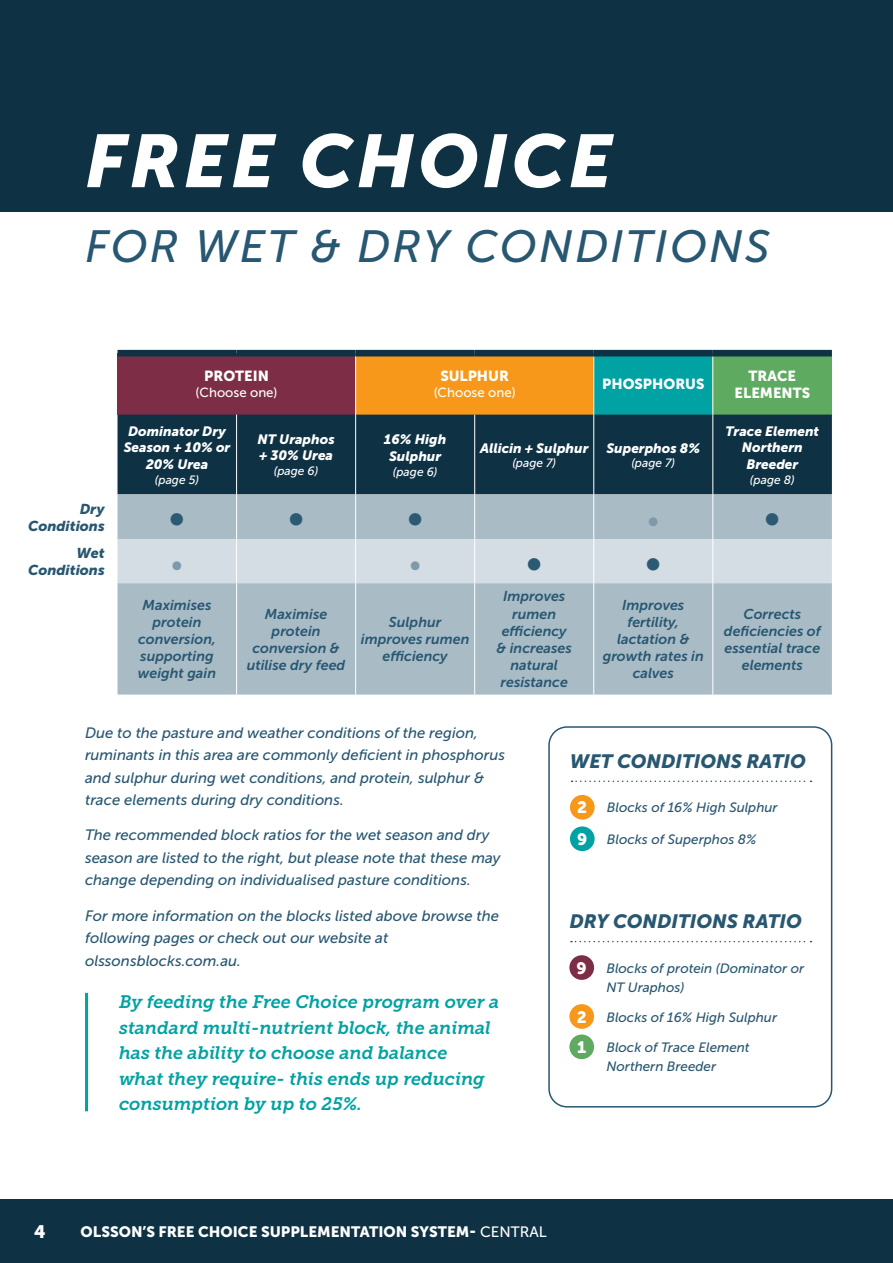
<style>
.page{position:relative;width:893px;height:1263px;background:#fff}
.page>*{position:absolute;margin:0;border:0;box-sizing:border-box;transform-origin:0 0}
.t1{font:italic 74.1px "Museo Sans 900";letter-spacing:.05em;color:#fff}
.t2{font:italic 45px "Museo Sans 500";letter-spacing:.05em;color:#285771}
.t3{font:33.3px "Museo Sans 900";color:#2c5a74}
.t4{font:33.3px "Minion Pro";color:#7e9aaa}
.t5{font:italic 19.2px "Museo Sans 900";color:#285771}
.t6{font:italic 18px/25.5px "Museo Slab 700";color:#00a2a3}
.t7{font:18px "Museo Sans 900";color:#fff}
.t8{font:16.5px "Museo Sans 900";color:#fff}
.t9{font:italic 15px/22.5px "Museo Sans 500";color:#285771}
.t10{font:15px "Museo Sans 900";color:#fff}
.t11{font:14.55px/17.4px "Museo Sans 900";color:#fff;text-align:center}
.t12{font:italic 14.25px/17.1px "Museo Sans 700";color:#285771;text-align:center}
.t13{font:italic 14.25px/17.1px "Museo Sans 900";color:#285771;text-align:right}
.t14{font:italic 13.5px/19.5px "Museo Sans 500";color:#285771}
.t15{font:italic 13.5px/16.8px "Museo Sans 900";color:#fff;text-align:center}
.t16{font:13.2px "Museo Sans 500";color:#fff}
.t17{font:italic 12px "Museo Sans 500";color:#fff}
.s1{font-family:"Museo Sans 500"}
</style>
<div class="page">
<div style="left:0;top:0;width:893px;height:211px;background:#0e3244"></div>
<div style="left:118px;top:353px;width:238px;height:62px;background:#7d2e46"></div>
<div style="left:356px;top:353px;width:238px;height:62px;background:#f7981b"></div>
<div style="left:594px;top:353px;width:119px;height:62px;background:#00a2a3"></div>
<div style="left:713px;top:353px;width:119px;height:62px;background:#5eaa61"></div>
<div style="left:118px;top:415px;width:714px;height:79px;background:#0e3244"></div>
<div style="left:118px;top:494px;width:714px;height:201px;background:#a9bcc6"></div>
<div style="left:118px;top:539px;width:714px;height:44px;background:#d4dde3"></div>
<hr style="left:236px;top:415px;width:1px;height:79px;background:#fff">
<hr style="left:355px;top:415px;width:1px;height:79px;background:#fff">
<hr style="left:474px;top:415px;width:1px;height:79px;background:#fff">
<hr style="left:593px;top:415px;width:1px;height:79px;background:#fff">
<hr style="left:712px;top:415px;width:1px;height:79px;background:#fff">
<hr style="left:236px;top:494px;width:1px;height:45px;background:#fff">
<hr style="left:355px;top:494px;width:1px;height:45px;background:#fff">
<hr style="left:474px;top:494px;width:1px;height:45px;background:#fff">
<hr style="left:593px;top:494px;width:1px;height:45px;background:#fff">
<hr style="left:712px;top:494px;width:1px;height:45px;background:#fff">
<hr style="left:236px;top:539px;width:1px;height:44px;background:#fff">
<hr style="left:355px;top:539px;width:1px;height:44px;background:#fff">
<hr style="left:474px;top:539px;width:1px;height:44px;background:#fff">
<hr style="left:593px;top:539px;width:1px;height:44px;background:#fff">
<hr style="left:712px;top:539px;width:1px;height:44px;background:#fff">
<hr style="left:236px;top:583px;width:1px;height:112px;background:#fff">
<hr style="left:355px;top:583px;width:1px;height:112px;background:#fff">
<hr style="left:474px;top:583px;width:1px;height:112px;background:#fff">
<hr style="left:593px;top:583px;width:1px;height:112px;background:#fff">
<hr style="left:712px;top:583px;width:1px;height:112px;background:#fff">
<hr style="left:593px;top:356px;width:1px;height:59px;background:#fff">
<hr style="left:712px;top:356px;width:1px;height:59px;background:#fff">
<div style="left:118px;top:350px;width:119px;height:6px;background:#0e3244"></div>
<div style="left:237px;top:350px;width:119px;height:6px;background:#0e3244"></div>
<div style="left:594px;top:350px;width:119px;height:6px;background:#0e3244"></div>
<div style="left:713px;top:350px;width:119px;height:6px;background:#0e3244"></div>
<hr style="left:355px;top:356px;width:1px;height:59px;background:#fff">
<div style="left:356px;top:350px;width:119px;height:6px;background:#0e3244"></div>
<div style="left:475px;top:350px;width:119px;height:6px;background:#0e3244"></div>
<svg style="left:571px;top:780px;width:240px;height:2px"></svg>
<div style="left:570px;top:826px;width:25px;height:25px;background:#00a2a3;border-radius:50%"></div>
<div style="left:570px;top:795px;width:25px;height:24px;background:#f7981b;border-radius:50%"></div>
<svg style="left:571px;top:941px;width:240px;height:1px"></svg>
<div style="left:569px;top:1034px;width:25px;height:25px;background:#5eaa61;border-radius:50%"></div>
<div style="left:569px;top:1004px;width:25px;height:25px;background:#f7981b;border-radius:50%"></div>
<div style="left:569px;top:955px;width:25px;height:25px;background:#7d2e46;border-radius:50%"></div>
<div style="left:548px;top:726px;width:284px;height:381px;border:2px solid #285771;border-radius:18px"></div>
<hr style="left:85px;top:993px;width:3px;height:118px;background:#00a2a3">
<div style="left:0;top:1199px;width:893px;height:64px;background:#0e3244"></div>
<h1 class="t1" style="left:85px;top:119px;width:529px">FREE CHOICE</h1>
<h2 class="t2" style="left:85px;top:222px;width:686px">FOR WET &amp; DRY CONDITIONS</h2>
<p class="t11" style="left:204px;top:368px;width:66px">PROTEIN</p>
<p class="t16" style="left:196px;top:385px;width:84px">(Choose one)</p>
<p class="t15" style="left:124px;top:422px;width:108px">Dominator Dry<br>Season + 10% or<br>20% Urea</p>
<p class="t17" style="left:155px;top:473px;width:46px">(page 5)</p>
<p class="t15" style="left:257px;top:431px;width:79px;line-height:16.2px;text-align:left">NT Uraphos + 30% Urea</p>
<p class="t17" style="left:274px;top:464px;width:46px">(page 6)</p>
<p class="t11" style="left:440px;top:368px;width:70px">SULPHUR</p>
<p class="t16" style="left:434px;top:385px;width:84px">(Choose one)</p>
<p class="t15" style="left:384px;top:430px;width:64px;line-height:17.4px">16% High<br>Sulphur</p>
<p class="t17" style="left:393px;top:465px;width:46px">(page 6)</p>
<p class="t15" style="left:480px;top:440px;width:110px">Allicin + Sulphur</p>
<p class="t17" style="left:512px;top:456px;width:45px">(page 7)</p>
<p class="t11" style="left:602px;top:375px;width:104px">PHOSPHORUS</p>
<p class="t11" style="left:735px;top:367px;width:77px">TRACE<br>ELEMENTS</p>
<p class="t15" style="left:606px;top:440px;width:95px">Superphos 8%</p>
<p class="t17" style="left:631px;top:456px;width:45px">(page 7)</p>
<p class="t15" style="left:726px;top:422px;width:95px">Trace Element<br>Northern<br>Breeder</p>
<p class="t17" style="left:750px;top:473px;width:46px">(page 8)</p>
<p class="t13" style="left:28px;top:500px;width:78px">Dry<br>Conditions</p>
<h3 class="t3" style="left:169px;top:499px;width:17px">•</h3>
<h3 class="t3" style="left:288px;top:499px;width:17px">•</h3>
<h3 class="t3" style="left:407px;top:499px;width:17px">•</h3>
<h3 class="t4" style="left:647px;top:496px;width:14px">•</h3>
<h3 class="t3" style="left:765px;top:499px;width:17px">•</h3>
<p class="t13" style="left:28px;top:544px;width:78px">Wet<br>Conditions</p>
<h3 class="t4" style="left:171px;top:540px;width:14px">•</h3>
<h3 class="t4" style="left:409px;top:540px;width:14px">•</h3>
<h3 class="t3" style="left:526px;top:543px;width:17px">•</h3>
<h3 class="t3" style="left:645px;top:543px;width:17px">•</h3>
<p class="t12" style="left:138px;top:596px;width:80px">Maximises protein conversion, supporting weight gain</p>
<p class="t12" style="left:247px;top:605px;width:100px">Maximise protein conversion &amp; utilise dry feed</p>
<p class="t12" style="left:361px;top:614px;width:110px">Sulphur improves rumen efficiency</p>
<p class="t12" style="left:496px;top:588px;width:77px">Improves rumen efficiency &amp; increases natural resistance</p>
<p class="t12" style="left:603px;top:596px;width:103px">Improves fertility, lactation &amp; growth rates in calves</p>
<p class="t12" style="left:724px;top:605px;width:98px">Corrects deficiencies of essential trace elements</p>
<p class="t9" style="left:85px;top:721px;width:421px">Due to the pasture and weather conditions of the region, ruminants in this area are commonly deficient in phosphorus and sulphur during wet conditions, and protein, sulphur &amp; trace elements during dry conditions.</p>
<p class="t9" style="left:85px;top:824px;width:417px">The recommended block ratios for the wet season and dry season are listed to the right, but please note that these may change depending on individualised pasture conditions.</p>
<p class="t9" style="left:85px;top:904px;width:416px">For more information on the blocks listed above browse the following pages or check out our website at olssonsblocks.com.au.</p>
<p class="t6" style="left:119px;top:989px;width:382px">By feeding the Free Choice program over a standard multi-nutrient block, the animal has the ability to choose and balance<br>what they require- this ends up reducing consumption by up to 25%.</p>
<p class="t5" style="left:570px;top:750px;width:237px">WET CONDITIONS RATIO</p>
<p class="t8" style="left:577px;top:798px;width:11px">2</p>
<p class="t8" style="left:577px;top:830px;width:12px">9</p>
<p class="t14" style="left:607px;top:798px;width:172px">Blocks of 16% High Sulphur</p>
<p class="t14" style="left:607px;top:829px;width:151px">Blocks of Superphos 8%</p>
<p class="t5" style="left:569px;top:910px;width:234px">DRY CONDITIONS RATIO</p>
<p class="t8" style="left:576px;top:958px;width:12px">9</p>
<p class="t14" style="left:606px;top:958px;width:199px">Blocks of protein (Dominator or<br>NT Uraphos)</p>
<p class="t8" style="left:577px;top:1007px;width:11px">2</p>
<p class="t14" style="left:606px;top:1007px;width:172px">Blocks of 16% High Sulphur</p>
<p class="t8" style="left:577px;top:1038px;width:11px">1</p>
<p class="t14" style="left:606px;top:1037px;width:145px">Block of Trace Element<br>Northern Breeder</p>
<p class="t7" style="left:34px;top:1221px;width:13px">4</p>
<p class="t10" style="left:81px;top:1223px;width:468px">OLSSON’S FREE CHOICE SUPPLEMENTATION SYSTEM- <span class="s1">CENTRAL</span></p>
</div>
